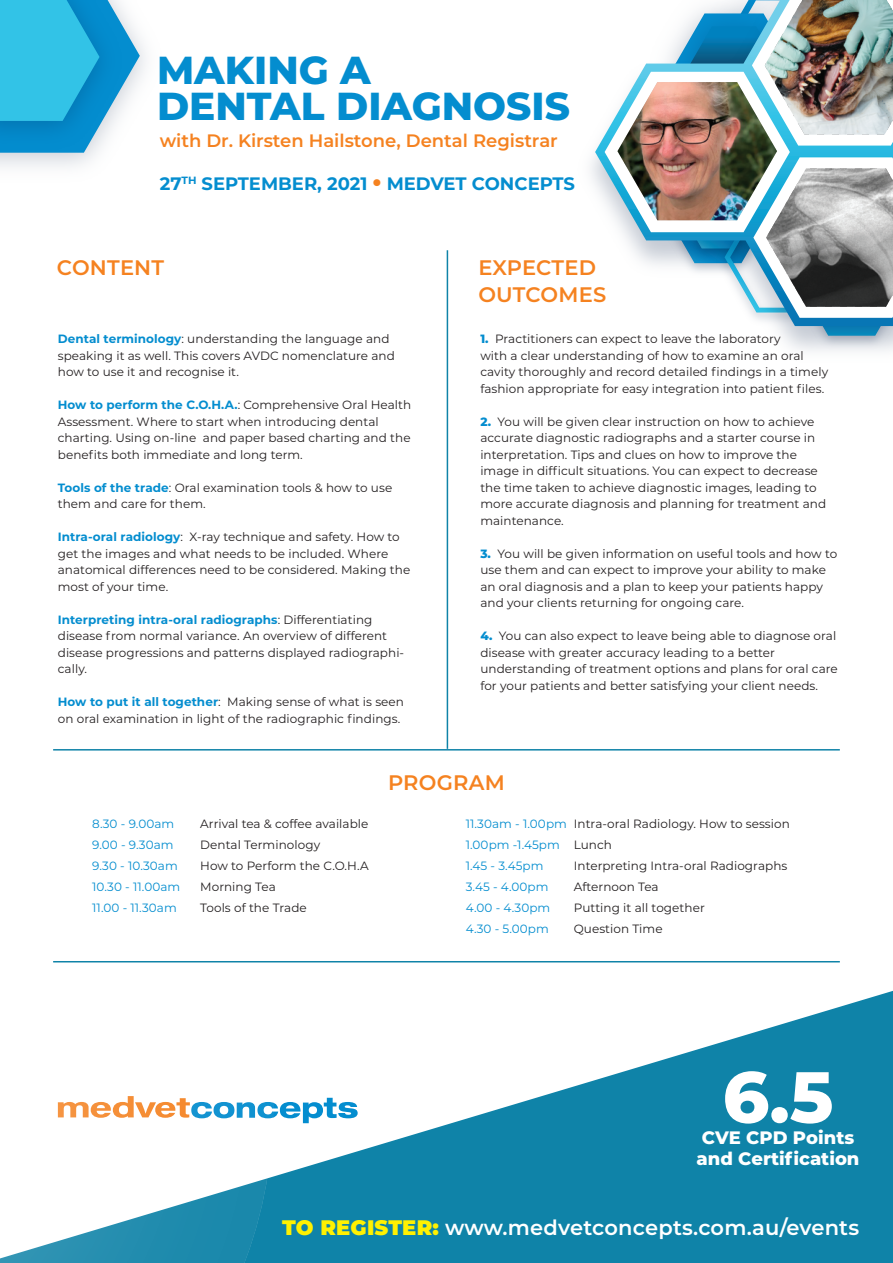
<style>
.page{position:relative;width:893px;height:1263px;background:#fff}
.page>*{position:absolute;margin:0;border:0;box-sizing:border-box;transform-origin:0 0}
.t1{font:800 72px "Montserrat";color:#fff}
.t2{font:800 39px/36px "Montserrat";color:#048dcf}
.t3{font:600 21px "Montserrat";letter-spacing:.01em;color:#fff}
.t4{font:600 21px/27px "Montserrat";letter-spacing:.01em;color:#f58220}
.t5{font:600 18px "Montserrat";color:#f58220}
.t6{font:700 18px "Montserrat";color:#048dcf}
.t7{font:800 18px "Montserrat";color:#fff}
.t8{font:12px/16.5px "Montserrat";letter-spacing:.005em;color:#231f20}
.t9{font:12px/21px "Montserrat";letter-spacing:.005em;color:#048dcf}
.s1{font-weight:900;font-size:21px;color:#f58220}
.s2{font-weight:700;color:#048dcf}
.s3{font-weight:800;color:#048dcf}
.s4{color:#231f20}
.s5{font-weight:900;color:#fff101}
</style>
<div class="page">
<svg style="left:595px;top:126px;width:10px;height:86px"></svg>
<svg style="left:0;top:0;width:140px;height:153px;background:#3fb5de"></svg>
<svg style="left:579px;top:991px;width:314px;height:94px"></svg>
<svg style="left:273px;top:1085px;width:620px;height:178px;background:#2b91b2"></svg>
<svg style="left:0;top:750px;width:273px;height:513px"></svg>
<hr style="left:447px;top:250px;width:1px;height:499px;background:#0f83a8">
<hr style="left:53px;top:749px;width:787px;height:1px;background:#0f83a8">
<hr style="left:53px;top:961px;width:787px;height:1px;background:#0f83a8">
<img style="left:605px;top:0;width:288px;height:336px">
<img style="left:617px;top:82px;width:160px;height:138px">
<h2 class="t2" style="left:157px;top:50px;width:414px">MAKING A<br>DENTAL DIAGNOSIS</h2>
<h3 class="t5" style="left:160px;top:128px;width:400px">with Dr. Kirsten Hailstone, Dental Registrar</h3>
<h3 class="t6" style="left:160px;top:171px;width:417px">27<sup>TH</sup> SEPTEMBER, 2021 <span class="s1">•</span> MEDVET CONCEPTS</h3>
<h3 class="t4" style="left:57px;top:253px;width:109px">CONTENT</h3>
<p class="t8" style="left:58px;top:330px;width:339px"><span class="s2">Dental terminology</span>: understanding the language and speaking it as well. This covers AVDC nomenclature and how to use it and recognise it.</p>
<p class="t8" style="left:58px;top:396px;width:355px"><span class="s2">How to perform the C.O.H.A.</span>: Comprehensive Oral Health Assessment. Where to start when introducing dental charting. Using on-line and paper based charting and the benefits both immediate and long term.</p>
<p class="t8" style="left:58px;top:479px;width:336px"><span class="s2">Tools of the trade</span>: Oral examination tools &amp; how to use them and care for them.</p>
<p class="t8" style="left:58px;top:528px;width:354px"><span class="s2">Intra-oral radiology</span>: X-ray technique and safety. How to get the images and what needs to be included. Where anatomical differences need to be considered. Making the most of your time.</p>
<p class="t8" style="left:58px;top:611px;width:348px"><span class="s2">Interpreting intra-oral radiographs</span>: Differentiating disease from normal variance. An overview of different disease progressions and patterns displayed radiographi&shy;cally.</p>
<p class="t8" style="left:58px;top:693px;width:348px"><span class="s2">How to put it all together</span>: Making sense of what is seen on oral examination in light of the radiographic findings.</p>
<h3 class="t4" style="left:478px;top:253px;width:129px">EXPECTED<br>OUTCOMES</h3>
<p class="t8" style="left:480px;top:330px;width:349px"><span class="s3">1.</span> Practitioners can expect to leave the laboratory<br>with a clear understanding of how to examine an oral cavity thoroughly and record detailed findings in a timely fashion appropriate for easy integration into patient files.</p>
<p class="t8" style="left:480px;top:413px;width:347px"><span class="s3">2.</span> You will be given clear instruction on how to achieve accurate diagnostic radiographs and a starter course in interpretation. Tips and clues on how to improve the image in difficult situations. You can expect to decrease the time taken to achieve diagnostic images, leading to more accurate diagnosis and planning for treatment and maintenance.</p>
<p class="t8" style="left:480px;top:545px;width:358px"><span class="s3">3.</span> You will be given information on useful tools and how to use them and can expect to improve your ability to make an oral diagnosis and a plan to keep your patients happy and your clients returning for ongoing care.</p>
<p class="t8" style="left:480px;top:627px;width:359px"><span class="s3">4.</span> You can also expect to leave being able to diagnose oral disease with greater accuracy leading to a better understanding of treatment options and plans for oral care for your patients and better satisfying your client needs.</p>
<p class="t9" style="left:92px;top:813px;width:84px">8.30 - 9.00am</p>
<p class="t8" style="left:200px;top:815px;width:170px">Arrival tea &amp; coffee available</p>
<p class="t9" style="left:92px;top:834px;width:83px">9.00 - 9.30am</p>
<p class="t8" style="left:200px;top:836px;width:121px">Dental Terminology</p>
<p class="t9" style="left:92px;top:855px;width:87px">9.30 - 10.30am</p>
<p class="t8" style="left:200px;top:857px;width:170px">How to Perform the C.O.H.A</p>
<p class="t9" style="left:92px;top:876px;width:90px">10.30 - 11.00am</p>
<p class="t8" style="left:200px;top:878px;width:77px">Morning Tea</p>
<p class="t9" style="left:92px;top:897px;width:86px">11.00 - 11.30am</p>
<p class="t8" style="left:200px;top:899px;width:108px">Tools of the Trade</p>
<h3 class="t4" style="left:388px;top:768px;width:118px">PROGRAM</h3>
<p class="t9" style="left:466px;top:813px;width:326px">11.30am - 1.00pm <span class="s4">Intra-oral Radiology. How to session<br></span>1.00pm -1.45pm <span class="s4">Lunch<br></span>1.45 - 3.45pm</p>
<p class="t8" style="left:574px;top:857px;width:215px">Interpreting Intra-oral Radiographs</p>
<p class="t9" style="left:466px;top:876px;width:84px">3.45 - 4.00pm</p>
<p class="t8" style="left:574px;top:878px;width:86px">Afternoon Tea</p>
<p class="t9" style="left:466px;top:897px;width:86px">4.00 - 4.30pm</p>
<p class="t8" style="left:574px;top:899px;width:132px">Putting it all together</p>
<p class="t9" style="left:466px;top:918px;width:85px">4.30 - 5.00pm</p>
<p class="t8" style="left:574px;top:920px;width:90px">Question Time</p>
<h1 class="t1" style="left:723px;top:1044px;width:112px">6.5</h1>
<h3 class="t7" style="left:697px;top:1145px;width:164px">and Certification</h3>
<h3 class="t7" style="left:702px;top:1124px;width:154px">CVE CPD Points</h3>
<h3 class="t3" style="left:282px;top:1213px;width:578px"><span class="s5">TO REGISTER:</span> www.medvetconcepts.com.au/events</h3>
</div>
